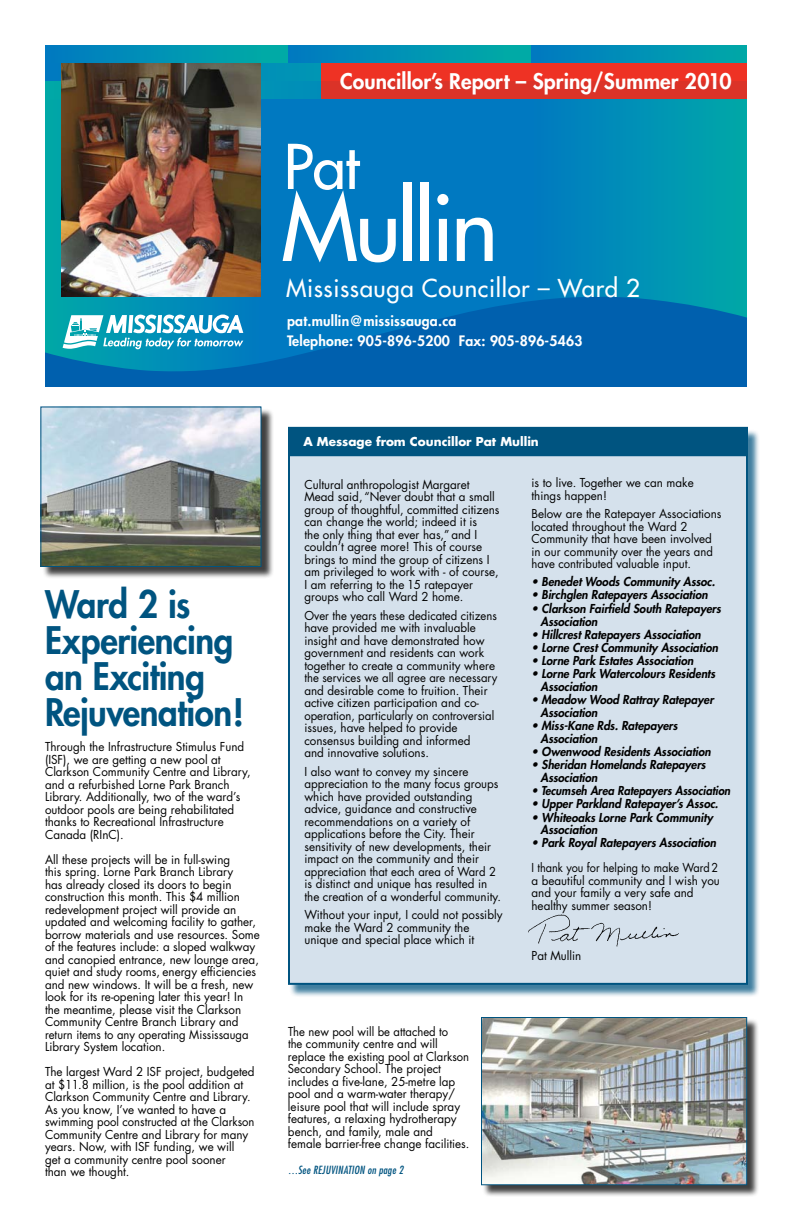
<style>
.page{position:relative;width:792px;height:1224px;background:#fff}
.page>*{position:absolute;margin:0;border:0;box-sizing:border-box;transform-origin:0 0}
.t1{font:90px "Futura";letter-spacing:-.035em;color:#fff}
.t2{font:60px "Futura";color:#fff}
.t3{font:800 37px/36px "Futura";letter-spacing:-.015em;color:#005480;scale:.94 1}
.t4{font:24px "Futura";letter-spacing:.025em;color:#fff}
.t5{font:800 21px "Futura";letter-spacing:.005em;color:#fff}
.t6{font:800 14px/20px "Futura";letter-spacing:.015em;color:#fff}
.t7{font:12px/12.5px "Futura";color:#000}
.t8{font:12px/12.5px "Futura";color:#000;scale:.94 1}
.t9{font:italic 800 12px/13px "Futura";color:#000}
.t10{font:12px/12.5px "Futura";color:#000;scale:.91 1}
.t11{font:italic 800 12px "Futura";color:#000;scale:.94 1}
.t12{font:700 12px "Futura";color:#fff}
.t13{font:italic condensed 11px "Futura";letter-spacing:.02em;color:#005480}
.s1{font-style:normal;font-stretch:normal}
</style>
<div class="page">
<div style="left:261px;top:45px;width:486px;height:342px;background:#0079c1"></div>
<svg style="left:45px;top:99px;width:216px;height:194px;background:#0b9d9a"></svg>
<div style="left:531px;top:45px;width:216px;height:342px;background:linear-gradient(to right,#0079c2,#00a8a9)"></div>
<div style="left:45px;top:45px;width:216px;height:18px;background:linear-gradient(to right,#0079c2,#00a8a9)"></div>
<svg style="left:45px;top:293px;width:702px;height:94px;fill:#0060ae"></svg>
<svg style="left:45px;top:63px;width:17px;height:18px"></svg>
<svg style="left:45px;top:81px;width:17px;height:18px"></svg>
<div style="left:243px;top:63px;width:18px;height:18px;background:#686753"></div>
<div style="left:261px;top:45px;width:27px;height:18px;background:#00aaa6"></div>
<div style="left:261px;top:63px;width:27px;height:18px;background:#0091b7"></div>
<div style="left:288px;top:45px;width:216px;height:18px;background:linear-gradient(to right,#0079c2,#00a8a9)"></div>
<div style="left:288px;top:63px;width:216px;height:18px;background:#0094b5"></div>
<div style="left:243px;top:81px;width:18px;height:18px;background:#6c6756"></div>
<div style="left:261px;top:81px;width:27px;height:18px;background:#0091b7"></div>
<div style="left:288px;top:81px;width:216px;height:18px;background:#008eb8"></div>
<div style="left:504px;top:45px;width:27px;height:18px;background:#00aaa6"></div>
<div style="left:531px;top:45px;width:216px;height:18px;background:linear-gradient(to right,#0079c2,#00a8a9)"></div>
<div style="left:321px;top:63px;width:426px;height:18px;background:#ee3224"></div>
<div style="left:321px;top:81px;width:426px;height:18px;background:#db3328"></div>
<img style="left:62px;top:63px;width:198px;height:234px">
<div style="left:290px;top:429px;width:470px;height:568px;background:#005480;opacity:.75"></div>
<div style="left:289px;top:428px;width:458px;height:556px;background:#d5e1ec"></div>
<div style="left:289px;top:428px;width:458px;height:27px;background:#005480"></div>
<div style="left:288px;top:427px;width:460px;height:29px;border:2px solid #005480"></div>
<img style="left:593px;top:922px;width:86px;height:25px">
<img style="left:528px;top:914px;width:65px;height:30px">
<div style="left:578px;top:932px;width:16px;height:14px;background:#d5e1ec;border-radius:50%"></div>
<div style="left:482px;top:1018px;width:278px;height:180px;background:#000;opacity:.75"></div>
<img style="left:483px;top:1019px;width:262px;height:164px">
<div style="left:481px;top:1017px;width:266px;height:168px;border:1px solid #005480"></div>
<div style="left:42px;top:408px;width:232px;height:171px;background:#000;opacity:.75"></div>
<img style="left:42px;top:408px;width:218px;height:157px">
<div style="left:40px;top:406px;width:222px;height:161px;border:1px solid #005480"></div>
<h3 class="t5" style="left:340px;top:68px;width:393px">Councillor’s Report – Spring/Summer 2010</h3>
<h2 class="t2" style="left:284px;top:129px;width:77px">Pat</h2>
<h1 class="t1" style="left:281px;top:171px;width:218px">Mullin</h1>
<h3 class="t4" style="left:286px;top:273px;width:356px">Mississauga Councillor – Ward 2</h3>
<p class="t6" style="left:287px;top:311px;width:297px">pat.mullin@mississauga.ca<br>Telephone: 905-896-5200 Fax: 905-896-5463</p>
<h3 class="t3" style="left:45px;top:587px;width:213px">Ward 2 is<br>Experiencing an Exciting<br>Rejuvenation!</h3>
<p class="t7" style="left:45px;top:741px;width:207px">Through the Infrastructure Stimulus Fund (ISF), we are getting a new pool at Clarkson Community Centre and Library, and a refurbished Lorne Park Branch Library. Additionally, two of the ward’s outdoor pools are being rehabilitated thanks to Recreational Infrastructure Canada (RInC).</p>
<p class="t7" style="left:45px;top:853px;width:216px">All these projects will be in full-swing<br>this spring. Lorne Park Branch Library<br>has already closed its doors to begin construction this month. This $4 million redevelopment project will provide an updated and welcoming facility to gather, borrow materials and use resources. Some of the features include: a sloped walkway and canopied entrance, new lounge area, quiet and study rooms, energy efficiencies and new windows. It will be a fresh, new look for its re-opening later this year! In the meantime, please visit the Clarkson Community Centre Branch Library and return items to any operating Mississauga Library System location.</p>
<p class="t7" style="left:45px;top:1066px;width:211px">The largest Ward 2 ISF project, budgeted at $11.8 million, is the pool addition at Clarkson Community Centre and Library.<br>As you know, I’ve wanted to have a swimming pool constructed at the Clarkson Community Centre and Library for many years. Now, with ISF funding, we will<br>get a community centre pool sooner<br>than we thought.</p>
<p class="t12" style="left:304px;top:434px;width:237px">A Message from Councillor Pat Mullin</p>
<p class="t7" style="left:304px;top:478px;width:197px">Cultural anthropologist Margaret Mead said, “Never doubt that a small group of thoughtful, committed citizens can change the world; indeed it is<br>the only thing that ever has,” and I couldn’t agree more! This of course brings to mind the group of citizens I am privileged to work with - of course, I am referring to the 15 ratepayer groups who call Ward 2 home.</p>
<p class="t8" style="left:304px;top:609px;width:207px">Over the years these dedicated citizens have provided me with invaluable insight and have demonstrated how government and residents can work together to create a community where the services we all agree are necessary and desirable come to fruition. Their active citizen participation and co&shy;operation, particularly on controversial issues, have helped to provide consensus building and informed<br>and innovative solutions.</p>
<p class="t7" style="left:304px;top:765px;width:198px">I also want to convey my sincere appreciation to the many focus groups which have provided outstanding advice, guidance and constructive recommendations on a variety of applications before the City. Their sensitivity of new developments, their impact on the community and their appreciation that each area of Ward 2 is distinct and unique has resulted in the creation of a wonderful community.</p>
<p class="t7" style="left:304px;top:909px;width:200px">Without your input, I could not possibly make the Ward 2 community the unique and special place which it</p>
<p class="t8" style="left:288px;top:1025px;width:195px">The new pool will be attached to<br>the community centre and will replace the existing pool at Clarkson Secondary School. The project includes a five-lane, 25-metre lap pool and a warm-water therapy/ leisure pool that will include spray features, a relaxing hydrotherapy bench, and family, male and female barrier-free change facilities.</p>
<p class="t13" style="left:288px;top:1163px;width:117px"><span class="s1">...</span>See REJUVINATION on page 2</p>
<p class="t7" style="left:531px;top:477px;width:164px">is to live. Together we can make things happen!</p>
<p class="t7" style="left:531px;top:508px;width:192px">Below are the Ratepayer Associations located throughout the Ward 2<br>Community that have been involved in our community over the years and have contributed valuable input.</p>
<p class="t9" style="left:532px;top:575px;width:185px">• Benedet Woods Community Assoc.</p>
<p class="t9" style="left:532px;top:588px;width:178px">• Birchglen Ratepayers Association</p>
<p class="t9" style="left:540px;top:602px;width:182px;line-height:12.5px;text-indent:-9px">• Clarkson Fairfield South Ratepayers<br>Association</p>
<p class="t9" style="left:532px;top:628px;width:171px">• Hillcrest Ratepayers Association</p>
<p class="t9" style="left:532px;top:641px;width:188px">• Lorne Crest Community Association</p>
<p class="t9" style="left:532px;top:654px;width:163px">• Lorne Park Estates Association</p>
<p class="t9" style="left:540px;top:667px;width:176px;text-indent:-9px">• Lorne Park Watercolours Residents<br>Association</p>
<p class="t9" style="left:540px;top:693px;width:175px;text-indent:-9px">• Meadow Wood Rattray Ratepayer<br>Association</p>
<p class="t9" style="left:540px;top:719px;width:139px;text-indent:-9px">• Miss-Kane Rds. Ratepayers<br>Association</p>
<p class="t9" style="left:532px;top:745px;width:181px">• Owenwood Residents Association</p>
<p class="t9" style="left:540px;top:758px;width:167px;text-indent:-9px">• Sheridan Homelands Ratepayers<br>Association</p>
<p class="t11" style="left:532px;top:783px;width:213px">• Tecumseh Area Ratepayers Association</p>
<p class="t9" style="left:532px;top:797px;width:188px">• Upper Parkland Ratepayer’s Assoc.</p>
<p class="t9" style="left:540px;top:812px;width:174px;line-height:12px;text-indent:-9px">• Whiteoaks Lorne Park Community<br>Association</p>
<p class="t9" style="left:532px;top:836px;width:186px">• Park Royal Ratepayers Association</p>
<p class="t10" style="left:531px;top:861px;width:208px">I thank you for helping to make Ward 2 a beautiful community and I wish you and your family a very safe and healthy summer season!</p>
<p class="t7" style="left:531px;top:949px;width:51px">Pat Mullin</p>
</div>
